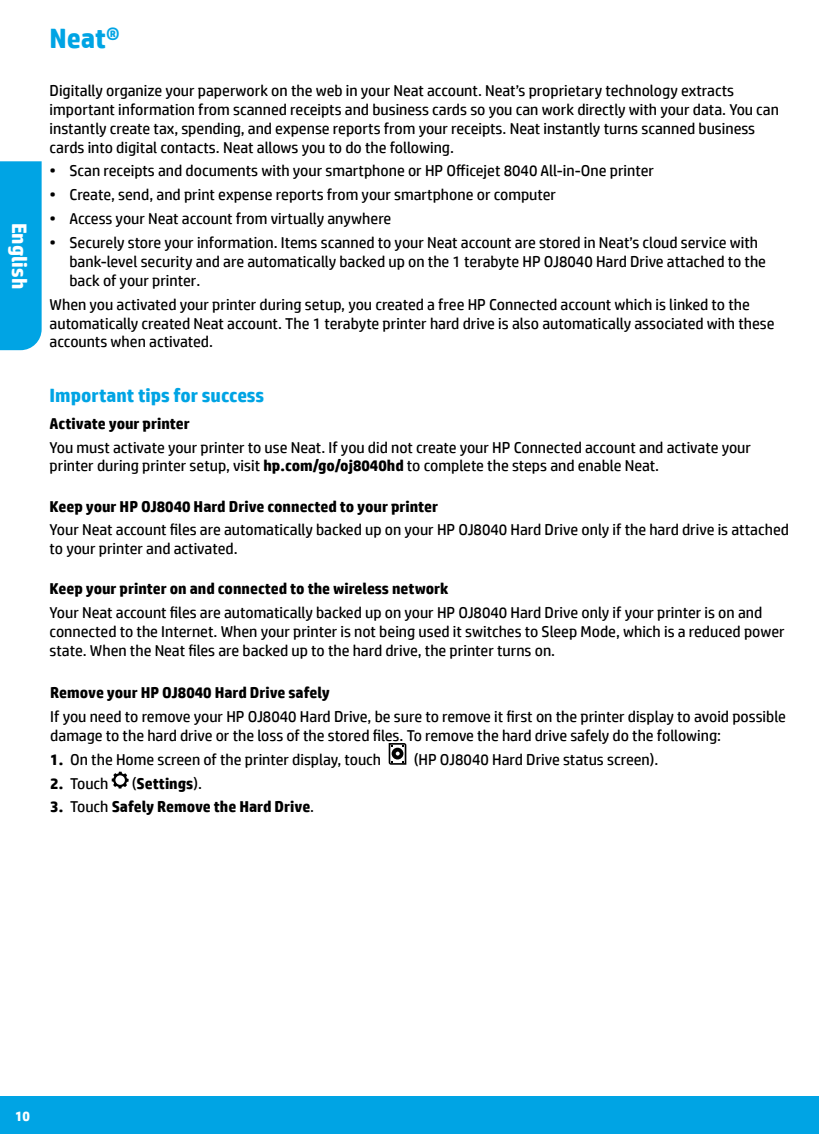
<style>
.page{position:relative;width:819px;height:1134px;background:#fff}
.page>*{position:absolute;margin:0;border:0;box-sizing:border-box;transform-origin:0 0}
.t1{font:700 28px "HP Simplified";color:#00a4e4}
.t2{font:700 21px "HP Simplified";color:#fff}
.t3{font:700 19.25px "HP Simplified";color:#00a4e4}
.t4{font:15.75px/18.9px "HP Simplified";color:#000}
.t5{font:700 15.75px "HP Simplified";color:#000}
.t6{font:700 14px "HP Simplified";color:#fff}
.s1{font-weight:700}
.s2{font-weight:400}
</style>
<div class="page">
<div style="left:0;top:161px;width:42px;height:189px;background:#00a4e4"></div>
<div style="left:0;top:1096px;width:819px;height:38px;background:#00a4e4"></div>
<svg style="left:389px;top:743px;width:17px;height:22px"></svg>
<svg style="left:112px;top:772px;width:17px;height:17px"></svg>
<h2 class="t2" style="left:33px;top:223px;width:68px;rotate:90deg">English</h2>
<h1 class="t1" style="left:50px;top:20px;width:72px">Neat®</h1>
<p class="t4" style="left:50px;top:81px;width:731px">Digitally organize your paperwork on the web in your Neat account. Neat’s proprietary technology extracts important information from scanned receipts and business cards so you can work directly with your data. You can instantly create tax, spending, and expense reports from your receipts. Neat instantly turns scanned business cards into digital contacts. Neat allows you to do the following.</p>
<p class="t4" style="left:50px;top:161px;width:606px">• Scan receipts and documents with your smartphone or HP Officejet 8040 All-in-One printer</p>
<p class="t4" style="left:50px;top:185px;width:508px">• Create, send, and print expense reports from your smartphone or computer</p>
<p class="t4" style="left:50px;top:209px;width:343px">• Access your Neat account from virtually anywhere</p>
<p class="t4" style="left:69px;top:233px;width:698px;text-indent:-20px">• Securely store your information. Items scanned to your Neat account are stored in Neat’s cloud service with bank-level security and are automatically backed up on the 1 terabyte HP OJ8040 Hard Drive attached to the back of your printer.</p>
<p class="t4" style="left:50px;top:295px;width:727px">When you activated your printer during setup, you created a free HP Connected account which is linked to the automatically created Neat account. The 1 terabyte printer hard drive is also automatically associated with these accounts when activated.</p>
<p class="t3" style="left:50px;top:383px;width:216px">Important tips for success</p>
<p class="t5" style="left:50px;top:413px;width:142px">Activate your printer</p>
<p class="t4" style="left:50px;top:437px;width:703px">You must activate your printer to use Neat. If you did not create your HP Connected account and activate your printer during printer setup, visit <span class="s1">hp.com/go/oj8040hd</span> to complete the steps and enable Neat.</p>
<p class="t5" style="left:50px;top:496px;width:390px">Keep your HP OJ8040 Hard Drive connected to your printer</p>
<p class="t4" style="left:50px;top:520px;width:741px">Your Neat account files are automatically backed up on your HP OJ8040 Hard Drive only if the hard drive is attached to your printer and activated.</p>
<p class="t5" style="left:50px;top:579px;width:401px">Keep your printer on and connected to the wireless network</p>
<p class="t4" style="left:50px;top:603px;width:737px">Your Neat account files are automatically backed up on your HP OJ8040 Hard Drive only if your printer is on and connected to the Internet. When your printer is not being used it switches to Sleep Mode, which is a reduced power state. When the Neat files are backed up to the hard drive, the printer turns on.</p>
<p class="t5" style="left:50px;top:682px;width:281px">Remove your HP OJ8040 Hard Drive safely</p>
<p class="t4" style="left:50px;top:707px;width:737px">If you need to remove your HP OJ8040 Hard Drive, be sure to remove it first on the printer display to avoid possible damage to the hard drive or the loss of the stored files. To remove the hard drive safely do the following:</p>
<p class="t4" style="left:50px;top:750px;width:332px"><span class="s1">1.</span> On the Home screen of the printer display, touch</p>
<p class="t4" style="left:414px;top:750px;width:246px">(HP OJ8040 Hard Drive status screen).</p>
<p class="t4" style="left:50px;top:773px;width:60px"><span class="s1">2.</span> Touch</p>
<p class="t5" style="left:132px;top:773px;width:72px"><span class="s2">(</span>Settings<span class="s2">).</span></p>
<p class="t5" style="left:50px;top:797px;width:265px">3. <span class="s2">Touch</span> Safely Remove the Hard Drive<span class="s2">.</span></p>
<p class="t6" style="left:15px;top:1107px;width:17px">10</p>
</div>
